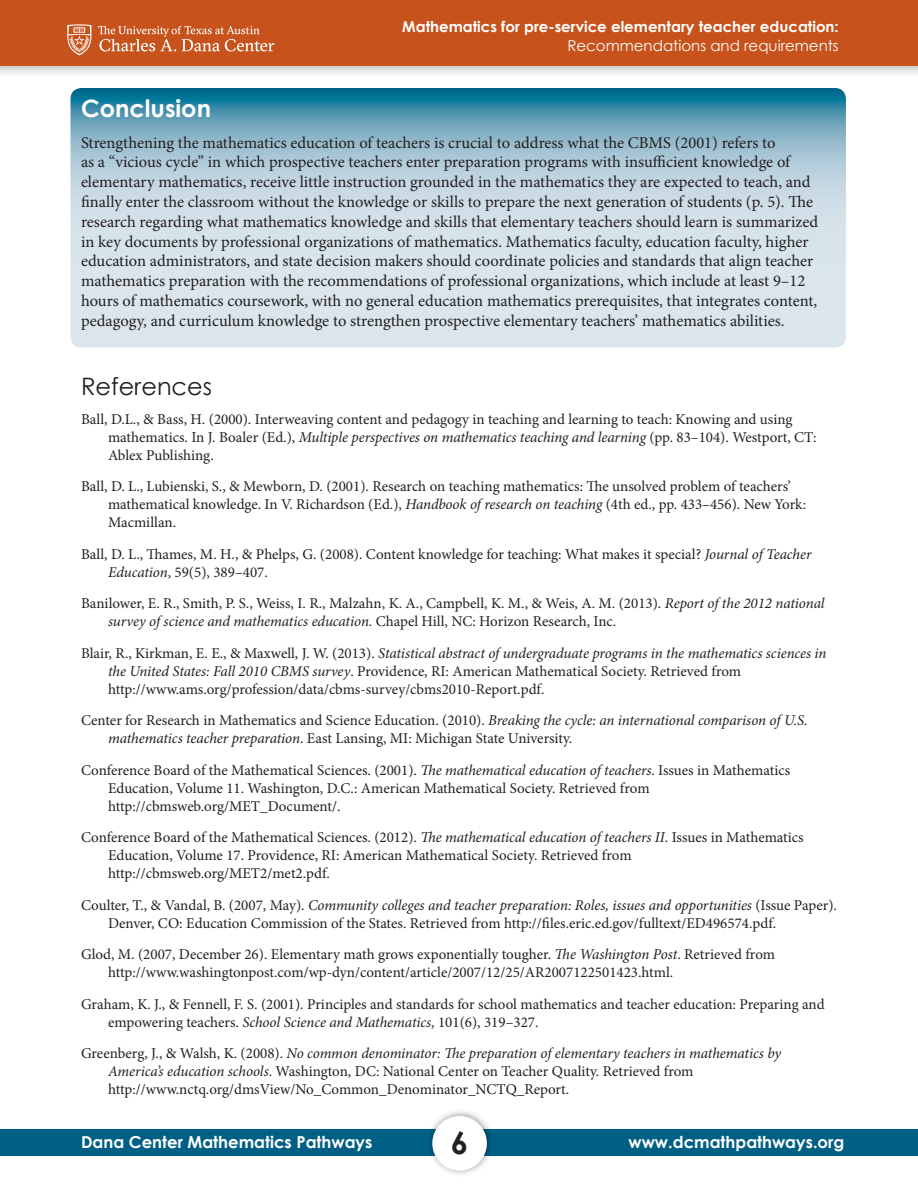
<style>
.page{position:relative;width:918px;height:1188px;background:#fff}
.page>*{position:absolute;margin:0;border:0;box-sizing:border-box;transform-origin:0 0}
.t1{font:700 31.05px "Century Gothic";color:#231f20}
.t2{font:700 24px "Century Gothic";color:#fff}
.t3{font:24px "Century Gothic";color:#231f20}
.t4{font:16.5px/19.8px "Minion Pro";color:#231f20}
.t5{font:700 16.5px "Century Gothic";color:#fff}
.t6{font:15px/18px "Minion Pro";color:#231f20}
.t7{font:700 15px "Century Gothic";color:#fff}
.t8{font:15px "Century Gothic";color:#fff}
.s1{font-style:italic}
</style>
<div class="page">
<div style="left:0;top:1130px;width:918px;height:26px;background:#005f85"></div>
<svg style="left:70px;top:88px;width:776px;height:260px;background:#b3cedb"></svg>
<img style="left:423px;top:1111px;width:74px;height:63px">
<div style="left:432px;top:1116px;width:55px;height:55px;background:#fff;border-radius:50%"></div>
<div style="left:0;top:0;width:918px;height:79px;background:#231f20;opacity:.25"></div>
<div style="left:0;top:0;width:918px;height:66px;background:#c7521b"></div>
<svg style="left:67px;top:24px;width:24px;height:31px"></svg>
<svg style="left:98px;top:26px;width:176px;height:26px"></svg>
<p class="t7" style="left:402px;top:17px;width:438px">Mathematics for pre-service elementary teacher education:</p>
<p class="t8" style="left:567px;top:37px;width:273px">Recommendations and requirements</p>
<p class="t2" style="left:81px;top:93px;width:132px">Conclusion</p>
<p class="t4" style="left:81px;top:133px;width:739px">Strengthening the mathematics education of teachers is crucial to address what the CBMS (2001) refers to<br>as a “vicious cycle” in which prospective teachers enter preparation programs with insufficient knowledge of elementary mathematics, receive little instruction grounded in the mathematics they are expected to teach, and finally enter the classroom without the knowledge or skills to prepare the next generation of students (p. 5). The research regarding what mathematics knowledge and skills that elementary teachers should learn is summarized in key documents by professional organizations of mathematics. Mathematics faculty, education faculty, higher education administrators, and state decision makers should coordinate policies and standards that align teacher mathematics preparation with the recommendations of professional organizations, which include at least 9–12 hours of mathematics coursework, with no general education mathematics prerequisites, that integrates content, pedagogy, and curriculum knowledge to strengthen prospective elementary teachers’ mathematics abilities.</p>
<p class="t3" style="left:81px;top:372px;width:133px">References</p>
<p class="t6" style="left:108px;top:410px;width:710px;text-indent:-27px">Ball, D.L., &amp; Bass, H. (2000). Interweaving content and pedagogy in teaching and learning to teach: Knowing and using mathematics. In J. Boaler (Ed.), <span class="s1">Multiple perspectives on mathematics teaching and learning</span> (pp. 83–104). Westport, CT:<br>Ablex Publishing.</p>
<p class="t6" style="left:108px;top:478px;width:700px;text-indent:-27px">Ball, D. L., Lubienski, S., &amp; Mewborn, D. (2001). Research on teaching mathematics: The unsolved problem of teachers’ mathematical knowledge. In V. Richardson (Ed.), <span class="s1">Handbook of research on teaching</span> (4th ed., pp. 433–456). New York:<br>Macmillan.</p>
<p class="t6" style="left:108px;top:545px;width:705px;text-indent:-27px">Ball, D. L., Thames, M. H., &amp; Phelps, G. (2008). Content knowledge for teaching: What makes it special? <span class="s1">Journal of Teacher<br>Education</span>, 59(5), 389–407.</p>
<p class="t6" style="left:108px;top:595px;width:718px;text-indent:-27px">Banilower, E. R., Smith, P. S., Weiss, I. R., Malzahn, K. A., Campbell, K. M., &amp; Weis, A. M. (2013). <span class="s1">Report of the 2012 national survey of science and mathematics education</span>. Chapel Hill, NC: Horizon Research, Inc.</p>
<p class="t6" style="left:108px;top:644px;width:720px;text-indent:-27px">Blair, R., Kirkman, E. E., &amp; Maxwell, J. W. (2013). <span class="s1">Statistical abstract of undergraduate programs in the mathematics sciences in the United States: Fall 2010 CBMS survey</span>. Providence, RI: American Mathematical Society. Retrieved from http://www.ams.org/profession/data/cbms-survey/cbms2010-Report.pdf.</p>
<p class="t6" style="left:108px;top:712px;width:701px;text-indent:-27px">Center for Research in Mathematics and Science Education. (2010). <span class="s1">Breaking the cycle: an international comparison of U.S. mathematics teacher preparation</span>. East Lansing, MI: Michigan State University.</p>
<p class="t6" style="left:108px;top:761px;width:684px;text-indent:-27px">Conference Board of the Mathematical Sciences. (2001). <span class="s1">The mathematical education of teachers</span>. Issues in Mathematics<br>Education, Volume 11. Washington, D.C.: American Mathematical Society. Retrieved from http://cbmsweb.org/MET_Document/.</p>
<p class="t6" style="left:108px;top:829px;width:697px;text-indent:-27px">Conference Board of the Mathematical Sciences. (2012). <span class="s1">The mathematical education of teachers II</span>. Issues in Mathematics<br>Education, Volume 17. Providence, RI: American Mathematical Society. Retrieved from http://cbmsweb.org/MET2/met2.pdf.</p>
<p class="t6" style="left:108px;top:896px;width:730px;text-indent:-27px">Coulter, T., &amp; Vandal, B. (2007, May). <span class="s1">Community colleges and teacher preparation: Roles, issues and opportunities</span> (Issue Paper).<br>Denver, CO: Education Commission of the States. Retrieved from http://files.eric.ed.gov/fulltext/ED496574.pdf.</p>
<p class="t6" style="left:108px;top:946px;width:669px;text-indent:-27px">Glod, M. (2007, December 26). Elementary math grows exponentially tougher. <span class="s1">The Washington Post</span>. Retrieved from http://www.washingtonpost.com/wp-dyn/content/article/2007/12/25/AR2007122501423.html.</p>
<p class="t6" style="left:108px;top:995px;width:718px;text-indent:-27px">Graham, K. J., &amp; Fennell, F. S. (2001). Principles and standards for school mathematics and teacher education: Preparing and empowering teachers. <span class="s1">School Science and Mathematics</span>, 101(6), 319–327.</p>
<p class="t6" style="left:108px;top:1045px;width:675px;text-indent:-27px">Greenberg, J., &amp; Walsh, K. (2008). <span class="s1">No common denominator: The preparation of elementary teachers in mathematics by<br>America’s education schools</span>. Washington, DC: National Center on Teacher Quality. Retrieved from http://www.nctq.org/dmsView/No_Common_Denominator_NCTQ_Report.</p>
<p class="t5" style="left:629px;top:1131px;width:217px">www.dcmathpathways.org</p>
<p class="t1" style="left:451px;top:1123px;width:19px">6</p>
<p class="t5" style="left:81px;top:1131px;width:293px">Dana Center Mathematics Pathways</p>
</div>
